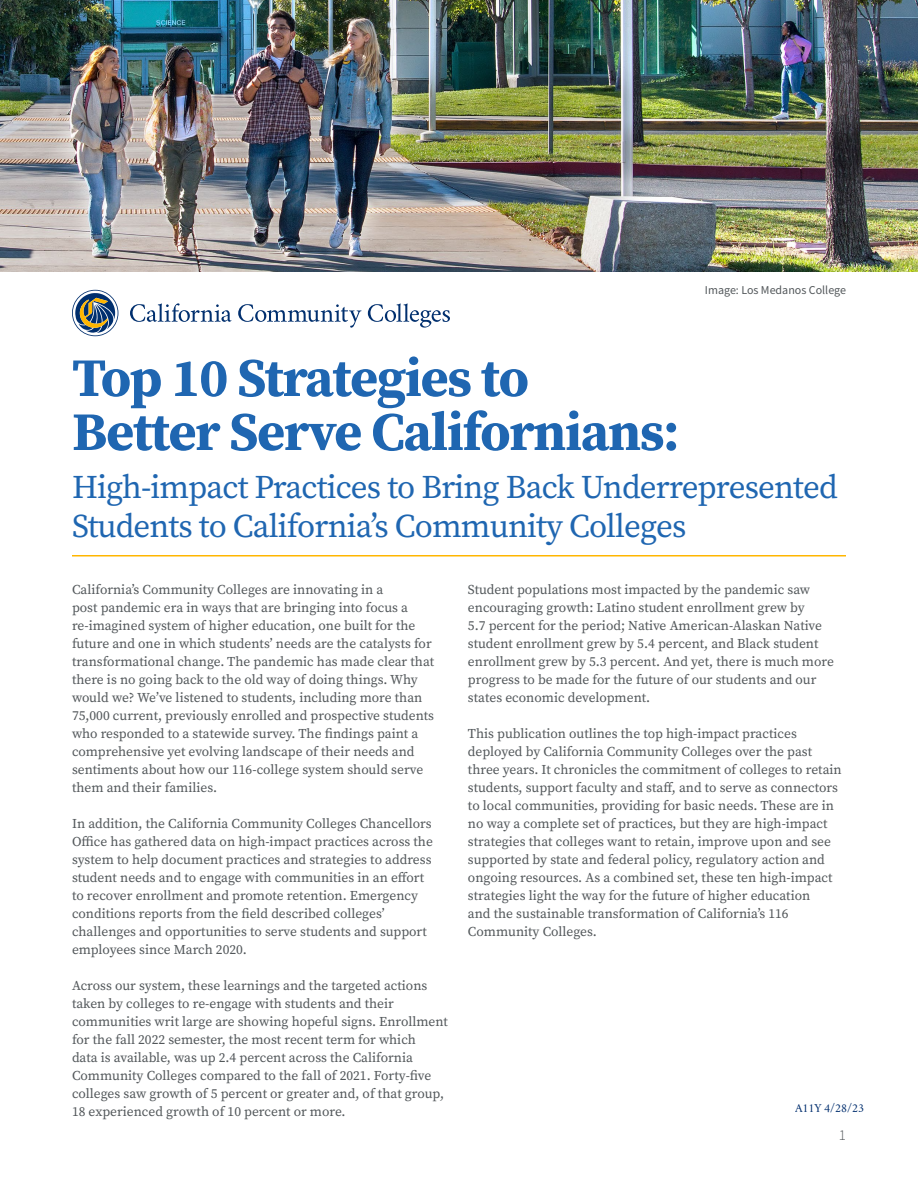
<style>
.page{position:relative;width:918px;height:1188px;background:#fff}
.page>*{position:absolute;margin:0;border:0;box-sizing:border-box;transform-origin:0 0}
.t1{font:700 54px/54px "Source Serif Pro";letter-spacing:-.025em;color:#1f66b1}
.t2{font:33px/39px "Source Serif Pro";letter-spacing:-.025em;color:#1f66b1}
.t3{font:300 15px "Source Sans Pro";color:#52575a}
.t4{font:13.5px/18px "Source Serif Pro";color:#52575a}
.t5{font:12px "Source Sans Pro";color:#52575a}
.t6{font:12px "Crimson";color:#002e6e}
</style>
<div class="page">
<hr style="left:72px;top:555px;width:774px;height:1px;background:#ffb600">
<img style="left:0;top:0;width:918px;height:272px">
<svg style="left:72px;top:290px;width:46px;height:46px"></svg>
<svg style="left:238px;top:304px;width:123px;height:24px"></svg>
<svg style="left:368px;top:303px;width:82px;height:25px"></svg>
<svg style="left:130px;top:303px;width:101px;height:19px"></svg>
<p class="t5" style="left:705px;top:282px;width:143px">Image: Los Medanos College</p>
<h1 class="t1" style="left:72px;top:350px;width:609px">Top 10 Strategies to<br>Better Serve Californians:</h1>
<h1 class="t2" style="left:72px;top:467px;width:767px">High-impact Practices to Bring Back Underrepresented<br>Students to California’s Community Colleges</h1>
<p class="t4" style="left:72px;top:580px;width:364px">California’s Community Colleges are innovating in a<br>post pandemic era in ways that are bringing into focus a re-imagined system of higher education, one built for the future and one in which students’ needs are the catalysts for transformational change. The pandemic has made clear that there is no going back to the old way of doing things. Why would we? We’ve listened to students, including more than 75,000 current, previously enrolled and prospective students who responded to a statewide survey. The findings paint a comprehensive yet evolving landscape of their needs and sentiments about how our 116-college system should serve them and their families.</p>
<p class="t4" style="left:72px;top:814px;width:362px">In addition, the California Community Colleges Chancellors Office has gathered data on high-impact practices across the system to help document practices and strategies to address student needs and to engage with communities in an effort to recover enrollment and promote retention. Emergency conditions reports from the field described colleges’ challenges and opportunities to serve students and support employees since March 2020.</p>
<p class="t4" style="left:72px;top:976px;width:377px">Across our system, these learnings and the targeted actions taken by colleges to re-engage with students and their communities writ large are showing hopeful signs. Enrollment for the fall 2022 semester, the most recent term for which<br>data is available, was up 2.4 percent across the California Community Colleges compared to the fall of 2021. Forty-five colleges saw growth of 5 percent or greater and, of that group, 18 experienced growth of 10 percent or more.</p>
<p class="t4" style="left:468px;top:580px;width:367px">Student populations most impacted by the pandemic saw encouraging growth: Latino student enrollment grew by<br>5.7 percent for the period; Native American-Alaskan Native student enrollment grew by 5.4 percent, and Black student enrollment grew by 5.3 percent. And yet, there is much more progress to be made for the future of our students and our states economic development.</p>
<p class="t4" style="left:468px;top:724px;width:375px">This publication outlines the top high-impact practices deployed by California Community Colleges over the past three years. It chronicles the commitment of colleges to retain students, support faculty and staff, and to serve as connectors to local communities, providing for basic needs. These are in no way a complete set of practices, but they are high-impact strategies that colleges want to retain, improve upon and see supported by state and federal policy, regulatory action and ongoing resources. As a combined set, these ten high-impact strategies light the way for the future of higher education<br>and the sustainable transformation of California’s 116<br>Community Colleges.</p>
<p class="t6" style="left:795px;top:1101px;width:70px">A11Y 4/28/23</p>
<p class="t3" style="left:839px;top:1126px;width:9px">1</p>
</div>
